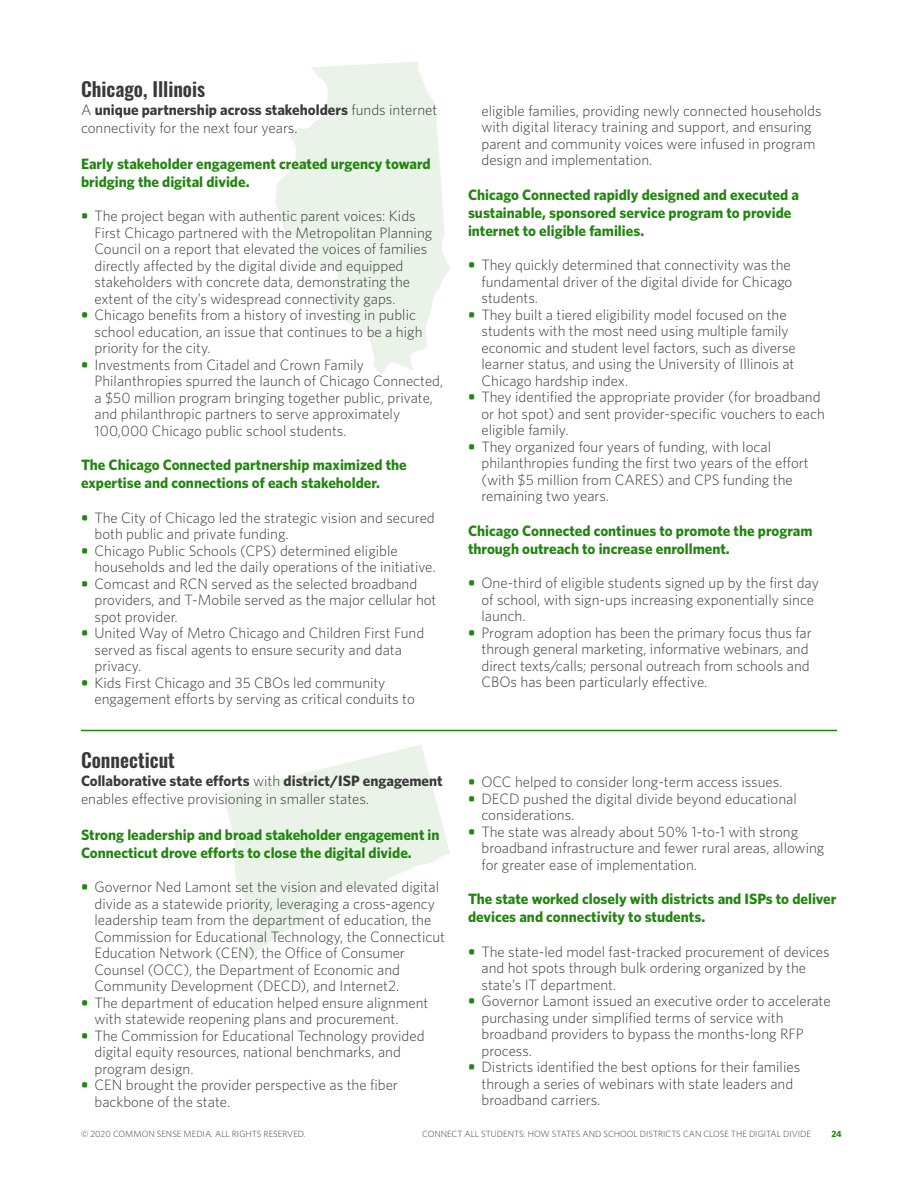
<style>
.page{position:relative;width:918px;height:1188px;background:#fff}
.page>*{position:absolute;margin:0;border:0;box-sizing:border-box;transform-origin:0 0}
.t1{font:600 19.5px "Oswald";color:#3a3a3a}
.t2{font:300 15px/16.5px "Whitney";color:#3a3a3a}
.t3{font:700 15px/18px "Whitney";color:#21850f}
.t4{font:300 9px "Whitney";color:#3a3a3a}
.t5{font:700 9px "Whitney";color:#21850f}
.s1{font-weight:700}
.s2{font-weight:700;color:#21850f}
</style>
<div class="page">
<svg style="left:276px;top:61px;width:174px;height:313px;fill:#e9f3e7"></svg>
<svg style="left:222px;top:745px;width:228px;height:217px;fill:#e9f3e7"></svg>
<hr style="left:81px;top:730px;width:756px;height:1px;background:#21850f">
<h1 class="t1" style="left:81px;top:79px;width:126px">Chicago, Illinois</h1>
<p class="t2" style="left:81px;top:100px;width:358px;line-height:18px">A <span class="s1">unique partnership across stakeholders</span> funds internet connectivity for the next four years.</p>
<p class="t3" style="left:81px;top:154px;width:351px">Early stakeholder engagement created urgency toward bridging the digital divide.</p>
<p class="t2" style="left:94px;top:208px;width:339px;text-indent:-14px"><span class="s2">•</span> The project began with authentic parent voices: Kids First Chicago partnered with the Metropolitan Planning Council on a report that elevated the voices of families directly affected by the digital divide and equipped stakeholders with concrete data, demonstrating the extent of the city’s widespread connectivity gaps.</p>
<p class="t2" style="left:94px;top:307px;width:329px;text-indent:-14px"><span class="s2">•</span> Chicago benefits from a history of investing in public school education, an issue that continues to be a high priority for the city.</p>
<p class="t2" style="left:94px;top:356px;width:350px;text-indent:-14px"><span class="s2">•</span> Investments from Citadel and Crown Family Philanthropies spurred the launch of Chicago Connected, a $50 million program bringing together public, private, and philanthropic partners to serve approximately 100,000 Chicago public school students.</p>
<p class="t3" style="left:81px;top:456px;width:327px">The Chicago Connected partnership maximized the expertise and connections of each stakeholder.</p>
<p class="t2" style="left:94px;top:509px;width:342px;text-indent:-14px"><span class="s2">•</span> The City of Chicago led the strategic vision and secured both public and private funding.</p>
<p class="t2" style="left:94px;top:542px;width:343px;text-indent:-14px"><span class="s2">•</span> Chicago Public Schools (CPS) determined eligible households and led the daily operations of the initiative.</p>
<p class="t2" style="left:94px;top:575px;width:343px;text-indent:-14px"><span class="s2">•</span> Comcast and RCN served as the selected broadband providers, and T-Mobile served as the major cellular hot spot provider.</p>
<p class="t2" style="left:94px;top:625px;width:331px;text-indent:-14px"><span class="s2">•</span> United Way of Metro Chicago and Children First Fund served as fiscal agents to ensure security and data privacy.</p>
<p class="t2" style="left:94px;top:674px;width:322px;text-indent:-14px"><span class="s2">•</span> Kids First Chicago and 35 CBOs led community engagement efforts by serving as critical conduits to</p>
<h1 class="t1" style="left:81px;top:750px;width:95px">Connecticut</h1>
<p class="t2" style="left:81px;top:771px;width:363px;line-height:18px"><span class="s1">Collaborative state efforts</span> with <span class="s1">district/ISP engagement </span>enables effective provisioning in smaller states.</p>
<p class="t3" style="left:81px;top:825px;width:360px">Strong leadership and broad stakeholder engagement in<br>Connecticut drove efforts to close the digital divide.</p>
<p class="t2" style="left:94px;top:879px;width:352px;text-indent:-14px"><span class="s2">•</span> Governor Ned Lamont set the vision and elevated digital divide as a statewide priority, leveraging a cross-agency leadership team from the department of education, the Commission for Educational Technology, the Connecticut Education Network (CEN), the Office of Consumer Counsel (OCC), the Department of Economic and Community Development (DECD), and Internet2.</p>
<p class="t2" style="left:94px;top:994px;width:335px;text-indent:-14px"><span class="s2">•</span> The department of education helped ensure alignment with statewide reopening plans and procurement.</p>
<p class="t2" style="left:94px;top:1027px;width:332px;text-indent:-14px"><span class="s2">•</span> The Commission for Educational Technology provided digital equity resources, national benchmarks, and program design.</p>
<p class="t2" style="left:94px;top:1077px;width:305px;text-indent:-14px"><span class="s2">•</span> CEN brought the provider perspective as the fiber backbone of the state.</p>
<p class="t2" style="left:482px;top:102px;width:342px">eligible families, providing newly connected households with digital literacy training and support, and ensuring parent and community voices were infused in program design and implementation.</p>
<p class="t3" style="left:468px;top:185px;width:332px">Chicago Connected rapidly designed and executed a sustainable, sponsored service program to provide internet to eligible families.</p>
<p class="t2" style="left:482px;top:257px;width:312px;text-align:justify;text-indent:-14px"><span class="s2">•</span> They quickly determined that connectivity was the fundamental driver of the digital divide for Chicago students.</p>
<p class="t2" style="left:482px;top:306px;width:316px;text-indent:-14px"><span class="s2">•</span> They built a tiered eligibility model focused on the students with the most need using multiple family economic and student level factors, such as diverse learner status, and using the University of Illinois at Chicago hardship index.</p>
<p class="t2" style="left:482px;top:389px;width:345px;text-indent:-14px"><span class="s2">•</span> They identified the appropriate provider (for broadband or hot spot) and sent provider-specific vouchers to each eligible family.</p>
<p class="t2" style="left:482px;top:438px;width:329px;text-indent:-14px"><span class="s2">•</span> They organized four years of funding, with local philanthropies funding the first two years of the effort (with $5 million from CARES) and CPS funding the remaining two years.</p>
<p class="t3" style="left:468px;top:521px;width:346px">Chicago Connected continues to promote the program through outreach to increase enrollment.</p>
<p class="t2" style="left:482px;top:575px;width:339px;text-indent:-14px"><span class="s2">•</span> One-third of eligible students signed up by the first day of school, with sign-ups increasing exponentially since launch.</p>
<p class="t2" style="left:482px;top:624px;width:332px;text-indent:-14px"><span class="s2">•</span> Program adoption has been the primary focus thus far through general marketing, informative webinars, and direct texts/calls; personal outreach from schools and CBOs has been particularly effective.</p>
<p class="t2" style="left:468px;top:773px;width:316px"><span class="s2">•</span> OCC helped to consider long-term access issues.</p>
<p class="t2" style="left:482px;top:790px;width:317px;text-indent:-14px"><span class="s2">•</span> DECD pushed the digital divide beyond educational considerations.</p>
<p class="t2" style="left:482px;top:823px;width:344px;text-indent:-14px"><span class="s2">•</span> The state was already about 50% 1-to-1 with strong broadband infrastructure and fewer rural areas, allowing for greater ease of implementation.</p>
<p class="t3" style="left:468px;top:889px;width:370px">The state worked closely with districts and ISPs to deliver devices and connectivity to students.</p>
<p class="t2" style="left:482px;top:943px;width:350px;text-indent:-14px"><span class="s2">•</span> The state-led model fast-tracked procurement of devices and hot spots through bulk ordering organized by the state’s IT department.</p>
<p class="t2" style="left:482px;top:992px;width:351px;text-indent:-14px"><span class="s2">•</span> Governor Lamont issued an executive order to accelerate purchasing under simplified terms of service with broadband providers to bypass the months-long RFP process.</p>
<p class="t2" style="left:482px;top:1058px;width:320px;text-indent:-14px"><span class="s2">•</span> Districts identified the best options for their families through a series of webinars with state leaders and broadband carriers.</p>
<p class="t4" style="left:81px;top:1128px;width:226px">© 2020 COMMON SENSE MEDIA. ALL RIGHTS RESERVED.</p>
<p class="t4" style="left:422px;top:1129px;width:390px">CONNECT ALL STUDENTS: HOW STATES AND SCHOOL DISTRICTS CAN CLOSE THE DIGITAL DIVIDE</p>
<p class="t5" style="left:831px;top:1128px;width:12px">24</p>
</div>
